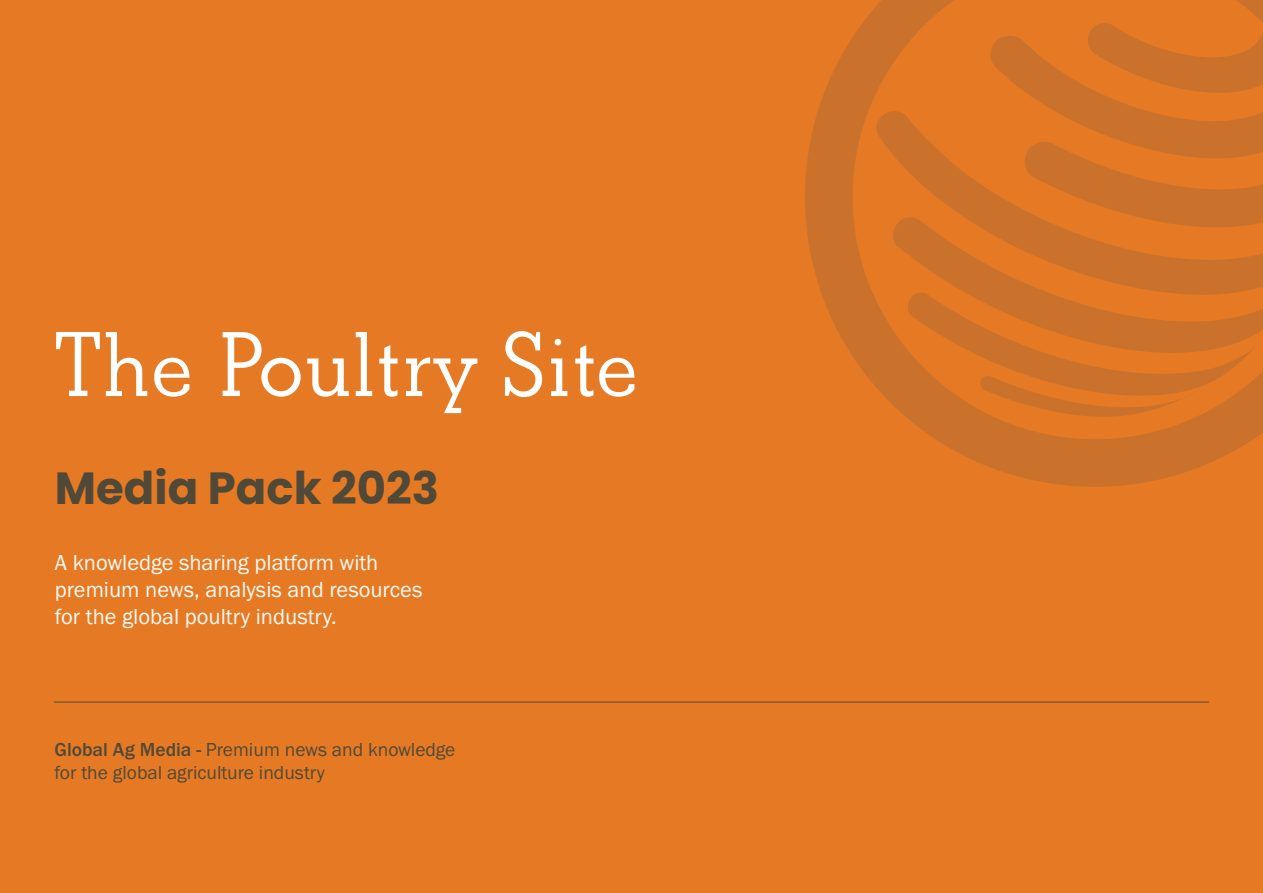
<style>
.page{position:relative;width:1263px;height:893px;background:#e67a24}
.page>*{position:absolute;margin:0;border:0;box-sizing:border-box;transform-origin:0 0}
.t1{font:600 96px "Beton EF";color:#fff}
.t2{font:700 45px "Poppins";color:#504938}
.t3{font:22.5px/27px "Franklin Gothic URW Boo";color:#f1f8f2}
.t4{font:19.5px/23.4px "Franklin Gothic URW Boo";color:#504938}
.s1{font-family:"Franklin Gothic URW";font-weight:500}
</style>
<div class="page">
<svg style="left:805px;top:0;width:458px;height:487px"></svg>
<hr style="left:54px;top:702px;width:1155px;height:1px;background:#504938">
<h1 class="t1" style="left:54px;top:310px;width:585px">The Poultry Site</h1>
<h2 class="t2" style="left:55px;top:462px;width:386px">Media Pack 2023</h2>
<p class="t3" style="left:55px;top:549px;width:369px">A knowledge sharing platform with premium news, analysis and resources for the global poultry industry.</p>
<p class="t4" style="left:54px;top:737px;width:402px"><span class="s1">Global Ag Media -</span> Premium news and knowledge for the global agriculture industry</p>
</div>
